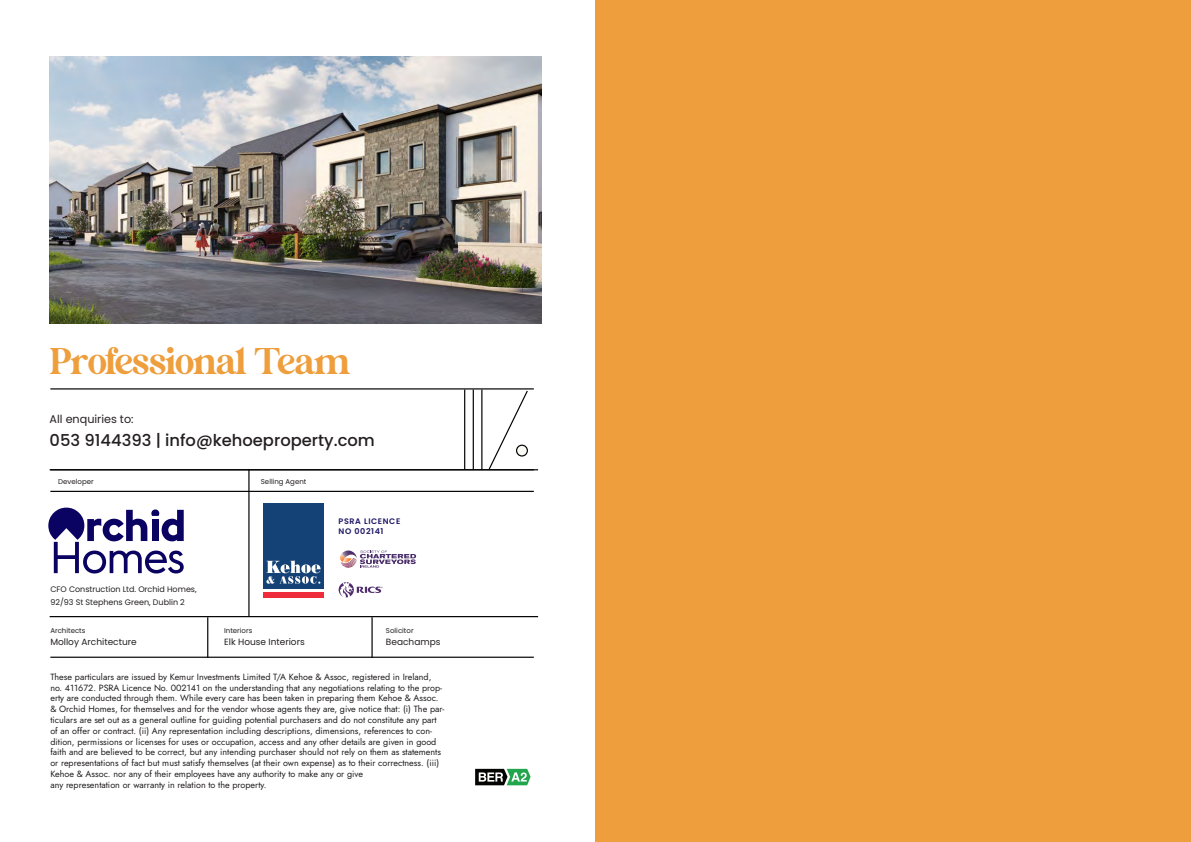
<style>
.page{position:relative;width:1191px;height:842px;background:#fff}
.page>*{position:absolute;margin:0;border:0;box-sizing:border-box;transform-origin:0 0}
.t1{font:37.1px "Britania Ligatura";letter-spacing:-.045em;color:#ee9e3c}
.t2{font:500 16.3px "Poppins";color:#231f20}
.t3{font:11.2px "Poppins";color:#231f20}
.t4{font:9px/10.8px "Jost";color:#231f20}
.t5{font:9px "Poppins";color:#231f20}
.t6{font:8px/12.5px "Poppins";color:#231f20}
.t7{font:600 8px/9.7px "Poppins";letter-spacing:.075em;color:#1d1866}
.t8{font:7px "Poppins";color:#231f20}
</style>
<div class="page">
<svg style="left:338px;top:582px;width:44px;height:15px"></svg>
<hr style="left:50px;top:469px;width:488px;height:1px;background:#010101">
<hr style="left:464px;top:389px;width:1px;height:81px;background:#010101">
<hr style="left:473px;top:389px;width:1px;height:81px;background:#010101">
<hr style="left:481px;top:389px;width:1px;height:81px;background:#010101">
<svg style="left:487px;top:389px;width:42px;height:82px"></svg>
<hr style="left:50px;top:616px;width:488px;height:1px;background:#010101">
<hr style="left:50px;top:469px;width:484px;height:1px;background:#010101">
<hr style="left:50px;top:388px;width:484px;height:1px;background:#010101">
<hr style="left:50px;top:491px;width:484px;height:1px;background:#010101">
<hr style="left:50px;top:657px;width:484px;height:1px;background:#010101">
<hr style="left:248px;top:469px;width:1px;height:148px;background:#010101">
<hr style="left:371px;top:617px;width:2px;height:41px;background:#010101">
<hr style="left:207px;top:617px;width:1px;height:41px;background:#010101">
<div style="left:516px;top:445px;width:11px;height:11px;background:#fafaf5;border-radius:50%"></div>
<div style="left:516px;top:445px;width:12px;height:12px;border:1px solid #010101;border-radius:50%"></div>
<svg style="left:340px;top:550px;width:76px;height:18px"></svg>
<svg style="left:475px;top:768px;width:56px;height:18px"></svg>
<div style="left:263px;top:503px;width:60px;height:86px;background:#154276"></div>
<svg style="left:266px;top:560px;width:54px;height:24px"></svg>
<div style="left:263px;top:592px;width:60px;height:5px;background:#ee2c3c"></div>
<img style="left:50px;top:56px;width:491px;height:268px">
<div style="left:595px;top:0;width:596px;height:842px;background:#ee9e3c"></div>
<svg style="left:48px;top:508px;width:136px;height:65px"></svg>
<p class="t1" style="left:50px;top:345px;width:303px">Professional Team</p>
<p class="t3" style="left:50px;top:412px;width:85px">All enquiries to:</p>
<p class="t2" style="left:50px;top:431px;width:327px">053 9144393 | info@kehoeproperty.com</p>
<p class="t8" style="left:58px;top:477px;width:37px">Developer</p>
<p class="t8" style="left:261px;top:477px;width:47px">Selling Agent</p>
<p class="t6" style="left:50px;top:583px;width:148px">CFO Construction Ltd. Orchid Homes,<br>92/93 St Stephens Green, Dublin 2</p>
<p class="t8" style="left:50px;top:626px;width:37px">Architects</p>
<p class="t5" style="left:50px;top:637px;width:88px">Molloy Architecture</p>
<p class="t8" style="left:224px;top:626px;width:30px">Interiors</p>
<p class="t5" style="left:224px;top:637px;width:82px">Elk House Interiors</p>
<p class="t7" style="left:338px;top:517px;width:63px">PSRA LICENCE<br>NO 002141</p>
<p class="t8" style="left:386px;top:626px;width:29px">Solicitor</p>
<p class="t5" style="left:386px;top:637px;width:56px">Beachamps</p>
<p class="t4" style="left:50px;top:671px;width:395px">These particulars are issued by Kemur Investments Limited T/A Kehoe &amp; Assoc, registered in Ireland, no. 411672. PSRA Licence No. 002141 on the understanding that any negotiations relating to the prop&shy;erty are conducted through them. While every care has been taken in preparing them Kehoe &amp; Assoc. &amp; Orchid Homes, for themselves and for the vendor whose agents they are, give notice that: (i) The par&shy;ticulars are set out as a general outline for guiding potential purchasers and do not constitute any part of an offer or contract. (ii) Any representation including descriptions, dimensions, references to con&shy;dition, permissions or licenses for uses or occupation, access and any other details are given in good faith and are believed to be correct, but any intending purchaser should not rely on them as statements or representations of fact but must satisfy themselves (at their own expense) as to their correctness. (iii)<br>Kehoe &amp; Assoc. nor any of their employees have any authority to make any or give<br>any representation or warranty in relation to the property.</p>
</div>
